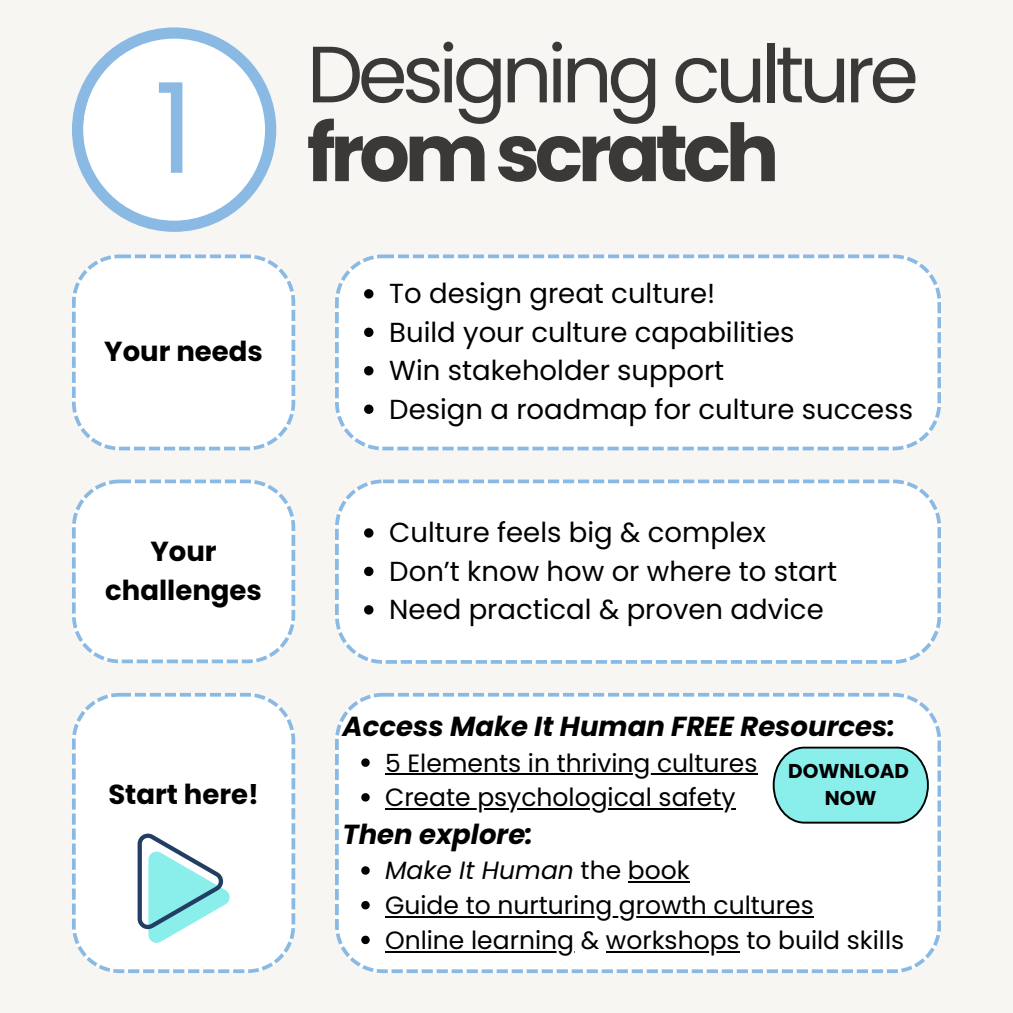
<style>
.page{position:relative;width:1013px;height:1013px;background:#fff}
.page>*{position:absolute;margin:0;border:0;box-sizing:border-box;transform-origin:0 0}
.t1{font:125px "Poppins";color:#8abae3}
.t2{font:79.75px "Poppins";letter-spacing:-.065em;color:#3a3937}
.t3{font:700 79.75px "Poppins";letter-spacing:-.065em;color:#3a3937}
.t4{font:27.5px "Poppins";color:#000}
.t5{font:italic 700 27.5px "Poppins";color:#000}
.t6{font:700 27.5px/38.5px "Poppins";color:#000;text-align:center}
.t7{font:25px "Poppins";color:#000}
.t8{font:italic 25px "Poppins";color:#000}
.t9{font:700 20px "Poppins";color:#000}
.s1{font-style:normal}
</style>
<div class="page">
<div style="left:0;top:0;width:1012px;height:1012px;background:#f8f6f3"></div>
<svg style="left:72px;top:27px;width:204px;height:205px"></svg>
<div style="left:335px;top:254px;width:605px;height:196px;background:#fff"></div>
<svg style="left:364px;top:289px;width:9px;height:9px"></svg>
<svg style="left:364px;top:327px;width:9px;height:10px"></svg>
<svg style="left:364px;top:366px;width:9px;height:9px"></svg>
<svg style="left:364px;top:404px;width:9px;height:10px"></svg>
<svg style="left:72px;top:254px;width:223px;height:196px;fill:#fff"></svg>
<div style="left:335px;top:479px;width:605px;height:184px;background:#fff"></div>
<svg style="left:364px;top:528px;width:9px;height:9px"></svg>
<svg style="left:364px;top:566px;width:9px;height:10px"></svg>
<svg style="left:364px;top:605px;width:9px;height:9px"></svg>
<svg style="left:72px;top:479px;width:223px;height:184px"></svg>
<div style="left:335px;top:693px;width:605px;height:280px;background:#fff"></div>
<svg style="left:361px;top:758px;width:9px;height:8px"></svg>
<hr style="left:385px;top:773px;width:372px;height:2px;background:#000">
<svg style="left:361px;top:793px;width:9px;height:8px"></svg>
<hr style="left:385px;top:808px;width:350px;height:2px;background:#000">
<svg style="left:361px;top:866px;width:9px;height:8px"></svg>
<hr style="left:628px;top:881px;width:61px;height:2px;background:#000">
<svg style="left:361px;top:901px;width:9px;height:8px"></svg>
<hr style="left:385px;top:916px;width:428px;height:1px;background:#000">
<svg style="left:361px;top:935px;width:9px;height:9px"></svg>
<hr style="left:385px;top:950px;width:189px;height:2px;background:#000">
<hr style="left:606px;top:950px;width:133px;height:2px;background:#000">
<svg style="left:72px;top:693px;width:223px;height:280px;fill:#fff"></svg>
<svg style="left:138px;top:833px;width:91px;height:109px"></svg>
<svg style="left:772px;top:746px;width:156px;height:77px;background:#8de2e0"></svg>
<p class="t1" style="left:154px;top:41px;width:41px">1</p>
<p class="t6" style="left:104px;top:332px;width:160px">Your needs</p>
<p class="t6" style="left:105px;top:532px;width:158px">Your challenges</p>
<p class="t6" style="left:108px;top:774px;width:152px">Start here!</p>
<p class="t2" style="left:307px;top:19px;width:613px">Designing culture</p>
<p class="t3" style="left:307px;top:97px;width:474px">fromscratch</p>
<p class="t4" style="left:389px;top:274px;width:328px">To design great culture!</p>
<h1 class="t4" style="left:389px;top:313px;width:406px">Build your culture capabilities</h1>
<h2 class="t4" style="left:389px;top:351px;width:336px">Win stakeholder support</h2>
<p class="t4" style="left:389px;top:390px;width:525px">Design a roadmap for culture success</p>
<p class="t4" style="left:389px;top:513px;width:378px">Culture feels big &amp; complex</p>
<p class="t4" style="left:389px;top:552px;width:449px">Don’t know how or where to start</p>
<h2 class="t4" style="left:389px;top:590px;width:436px">Need practical &amp; proven advice</h2>
<p class="t5" style="left:342px;top:707px;width:554px">Access Make It Human FREE Resources:</p>
<p class="t7" style="left:385px;top:745px;width:374px">5 Elements in thriving cultures</p>
<h2 class="t7" style="left:385px;top:780px;width:352px">Create psychological safety</h2>
<p class="t5" style="left:342px;top:814px;width:192px">Then explore:</p>
<h2 class="t8" style="left:385px;top:853px;width:306px">Make It Human <span class="s1">the book</span></h2>
<p class="t7" style="left:385px;top:887px;width:430px">Guide to nurturing growth cultures</p>
<p class="t7" style="left:385px;top:922px;width:521px">Online learning &amp; workshops to build skills</p>
<p class="t9" style="left:788px;top:756px;width:122px">DOWNLOAD</p>
<p class="t9" style="left:824px;top:783px;width:53px">NOW</p>
</div>
